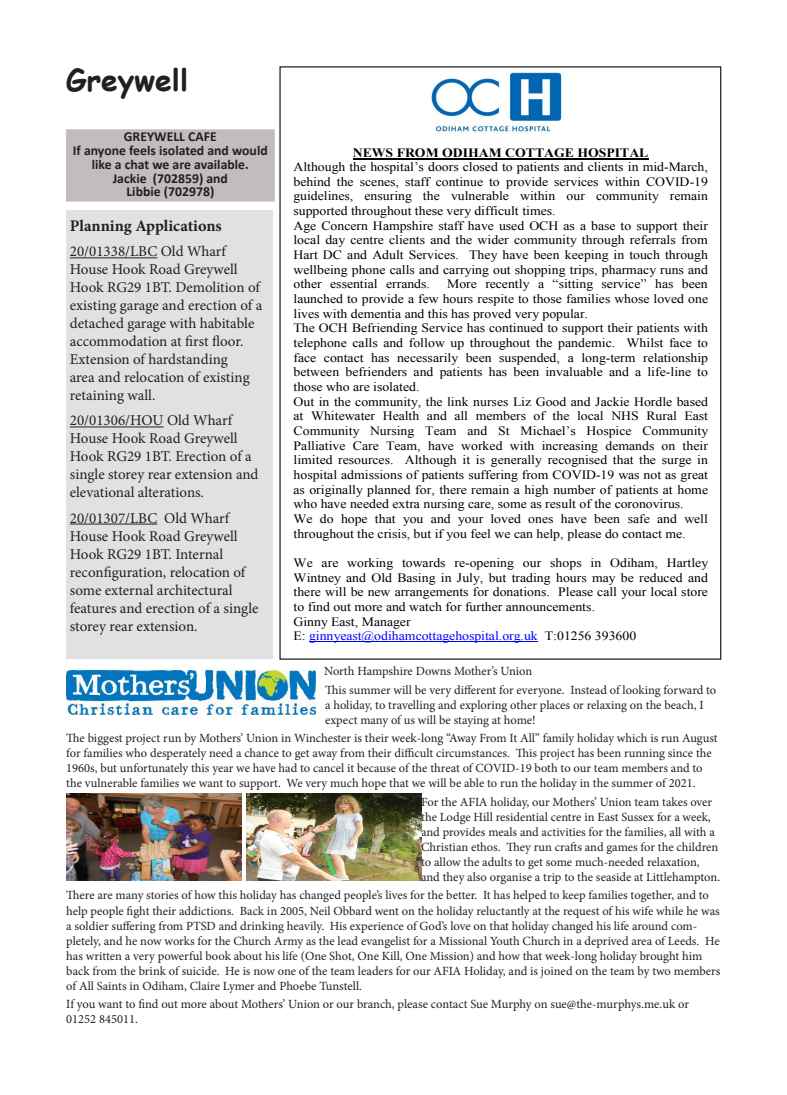
<style>
.page{position:relative;width:787px;height:1095px;background:#fff}
.page>*{position:absolute;margin:0;border:0;box-sizing:border-box;transform-origin:0 0}
.t1{font:700 30px "Comic Sans MS";color:#231f20}
.t2{font:700 16.25px "Minion Pro";color:#231f20}
.t3{font:15px/18px "Minion Pro";color:#231f20}
.t4{font:700 13.75px/13.8px "Calibri";color:#231f20;text-align:center}
.t5{font:12.75px/14.6px "Times New Roman";color:#000;scale:1.08 1}
.t6{font:12.5px/15px "Minion Pro";letter-spacing:-.005em;color:#231f20}
.s1{font-weight:700}
.s2{color:#00f}
</style>
<div class="page">
<div style="left:66px;top:211px;width:207px;height:448px;background:#e0e1e3"></div>
<hr style="left:70px;top:257px;width:87px;height:1px;background:#231f20">
<hr style="left:70px;top:427px;width:94px;height:1px;background:#231f20">
<hr style="left:70px;top:524px;width:87px;height:1px;background:#231f20">
<div style="left:66px;top:130px;width:208px;height:71px;background:#c2bdbc"></div>
<div style="left:67px;top:131px;width:206px;height:69px;border:1px solid #c2bdbc"></div>
<hr style="left:353px;top:158px;width:295px;height:1px;background:#000">
<hr style="left:309px;top:642px;width:229px;height:1px;background:#00f">
<img style="left:428px;top:71px;width:136px;height:63px">
<img style="left:66px;top:671px;width:249px;height:44px">
<img style="left:66px;top:794px;width:175px;height:87px">
<img style="left:246px;top:794px;width:175px;height:87px">
<p class="t1" style="left:66px;top:58px;width:123px">Greywell</p>
<p class="t4" style="left:124px;top:129px;width:94px">GREYWELL CAFE</p>
<p class="t4" style="left:73px;top:143px;width:196px">If anyone feels isolated and would like a chat we are available.<br>Jackie (702859) and<br>Libbie (702978)</p>
<p class="t5" style="left:293px;top:145px;width:385px;text-indent:59px"><span class="s1">NEWS FROM ODIHAM COTTAGE HOSPITAL<br></span>Although the hospital’s doors closed to patients and clients in mid-March, behind the scenes, staff continue to provide services within COVID-19 guidelines, ensuring the vulnerable within our community remain supported throughout these very difficult times.<br>Age Concern Hampshire staff have used OCH as a base to support their local day centre clients and the wider community through referrals from Hart DC and Adult Services. They have been keeping in touch through wellbeing phone calls and carrying out shopping trips, pharmacy runs and other essential errands.</p>
<p class="t2" style="left:70px;top:215px;width:153px">Planning Applications</p>
<p class="t3" style="left:70px;top:243px;width:194px">20/01338/LBC Old Wharf<br>House Hook Road Greywell<br>Hook RG29 1BT. Demolition of existing garage and erection of a detached garage with habitable accommodation at first floor.<br>Extension of hardstanding<br>area and relocation of existing retaining wall.</p>
<p class="t3" style="left:70px;top:412px;width:190px">20/01306/HOU Old Wharf<br>House Hook Road Greywell<br>Hook RG29 1BT. Erection of a single storey rear extension and elevational alterations.</p>
<p class="t3" style="left:70px;top:509px;width:190px">20/01307/LBC Old Wharf<br>House Hook Road Greywell<br>Hook RG29 1BT. Internal reconfiguration, relocation of some external architectural features and erection of a single storey rear extension.</p>
<p class="t5" style="left:293px;top:276px;width:386px;text-indent:154px">More recently a “sitting service” has been launched to provide a few hours respite to those families whose loved one lives with dementia and this has proved very popular.<br>The OCH Befriending Service has continued to support their patients with telephone calls and follow up throughout the pandemic. Whilst face to face contact has necessarily been suspended, a long-term relationship between befrienders and patients has been invaluable and a life-line to those who are isolated.<br>Out in the community, the link nurses Liz Good and Jackie Hordle based at Whitewater Health and all members of the local NHS Rural East Community Nursing Team and St Michael’s Hospice Community Palliative Care Team, have worked with increasing demands on their limited resources. Although it is generally recognised that the surge in hospital admissions of patients suffering from COVID-19 was not as great as originally planned for, there remain a high number of patients at home who have needed extra nursing care, some as result of the coronovirus.<br>We do hope that you and your loved ones have been safe and well throughout the crisis, but if you feel we can help, please do contact me.</p>
<p class="t5" style="left:293px;top:555px;width:385px">We are working towards re-opening our shops in Odiham, Hartley Wintney and Old Basing in July, but trading hours may be reduced and there will be new arrangements for donations. Please call your local store to find out more and watch for further announcements.<br>Ginny East, Manager<br>E: <span class="s2">ginnyeast@odihamcottagehospital.org.uk</span> T:01256 393600</p>
<p class="t6" style="left:324px;top:664px;width:210px">North Hampshire Downs Mother’s Union</p>
<p class="t6" style="left:325px;top:682px;width:393px">This summer will be very different for everyone. Instead of looking forward to a holiday, to travelling and exploring other places or relaxing on the beach, I expect many of us will be staying at home!</p>
<p class="t6" style="left:66px;top:731px;width:653px">The biggest project run by Mothers’ Union in Winchester is their week-long “Away From It All” family holiday which is run August for families who desperately need a chance to get away from their difficult circumstances. This project has been running since the 1960s, but unfortunately this year we have had to cancel it because of the threat of COVID-19 both to our team members and to the vulnerable families we want to support. We very much hope that we will be able to run the holiday in the summer of 2021.</p>
<p class="t6" style="left:421px;top:794px;width:300px">For the AFIA holiday, our Mothers’ Union team takes over the Lodge Hill residential centre in East Sussex for a week, and provides meals and activities for the families, all with a Christian ethos. They run crafts and games for the children to allow the adults to get some much-needed relaxation, and they also organise a trip to the seaside at Littlehampton.</p>
<p class="t6" style="left:66px;top:888px;width:655px">There are many stories of how this holiday has changed people’s lives for the better. It has helped to keep families together, and to help people fight their addictions. Back in 2005, Neil Obbard went on the holiday reluctantly at the request of his wife while he was a soldier suffering from PTSD and drinking heavily. His experience of God’s love on that holiday changed his life around com&shy;pletely, and he now works for the Church Army as the lead evangelist for a Missional Youth Church in a deprived area of Leeds. He has written a very powerful book about his life (One Shot, One Kill, One Mission) and how that week-long holiday brought him back from the brink of suicide. He is now one of the team leaders for our AFIA Holiday, and is joined on the team by two members of All Saints in Odiham, Claire Lymer and Phoebe Tunstell.</p>
<p class="t6" style="left:66px;top:997px;width:624px">If you want to find out more about Mothers’ Union or our branch, please contact Sue Murphy on sue@the-murphys.me.uk or<br>01252 845011.</p>
</div>
